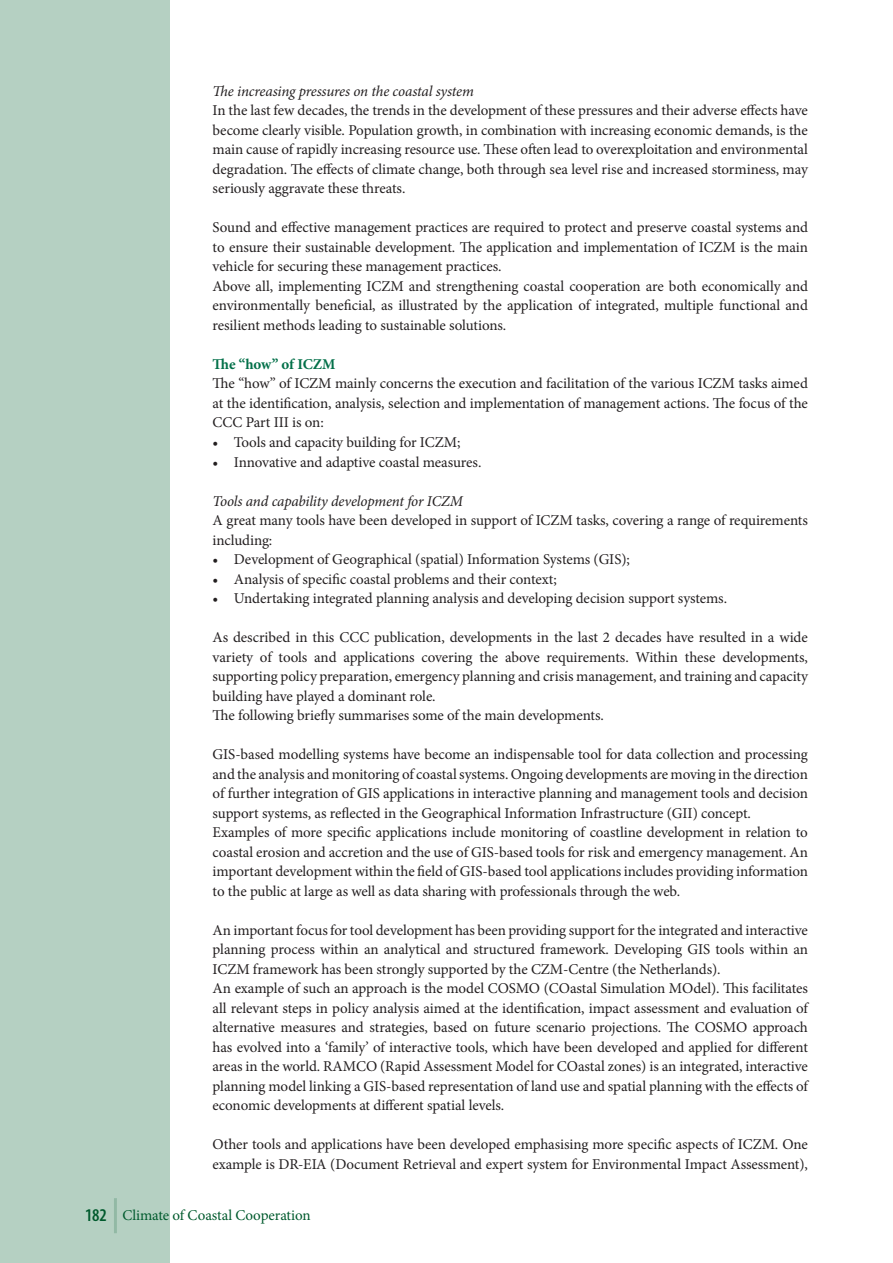
<style>
.page{position:relative;width:893px;height:1263px;background:#fff}
.page>*{position:absolute;margin:0;border:0;box-sizing:border-box;transform-origin:0 0}
.t1{font:15px/19.5px "Minion Pro";letter-spacing:-.005em;color:#231f20}
.t2{font:italic 15px "Minion Pro";letter-spacing:-.015em;color:#231f20}
.t3{font:15px "Minion Pro";letter-spacing:-.005em;color:#005a2d}
.t4{font:700 15px "Minion Pro";letter-spacing:-.005em;color:#037049}
.s1{font-family:"Myriad Pro";font-weight:600;font-stretch:condensed;font-size:18px}
</style>
<div class="page">
<div style="left:0;top:0;width:170px;height:1263px;background:#b5d0c2"></div>
<hr style="left:114px;top:1198px;width:3px;height:35px;background:#005a2d">
<p class="t2" style="left:213px;top:81px;width:263px">The increasing pressures on the coastal system</p>
<p class="t1" style="left:213px;top:101px;width:597px;text-align:justify">In the last few decades, the trends in the development of these pressures and their adverse effects have become clearly visible. Population growth, in combination with increasing economic demands, is the main cause of rapidly increasing resource use. These often lead to overexploitation and environmental degradation. The effects of climate change, both through sea level rise and increased storminess, may seriously aggravate these threats.</p>
<p class="t1" style="left:213px;top:218px;width:597px">Sound and effective management practices are required to protect and preserve coastal systems and to ensure their sustainable development. The application and implementation of ICZM is the main vehicle for securing these management practices.<br>Above all, implementing ICZM and strengthening coastal cooperation are both economically and environmentally beneficial, as illustrated by the application of integrated, multiple functional and resilient methods leading to sustainable solutions.</p>
<p class="t4" style="left:213px;top:354px;width:124px">The “how” of ICZM</p>
<p class="t1" style="left:213px;top:374px;width:597px;text-align:justify">The “how” of ICZM mainly concerns the execution and facilitation of the various ICZM tasks aimed at the identification, analysis, selection and implementation of management actions. The focus of the CCC Part III is on:</p>
<p class="t1" style="left:213px;top:432px;width:249px">• Tools and capacity building for ICZM;</p>
<p class="t1" style="left:213px;top:452px;width:270px">• Innovative and adaptive coastal measures.</p>
<p class="t2" style="left:213px;top:490px;width:252px">Tools and capability development for ICZM</p>
<p class="t1" style="left:213px;top:510px;width:597px">A great many tools have been developed in support of ICZM tasks, covering a range of requirements including:</p>
<p class="t1" style="left:213px;top:549px;width:419px">• Development of Geographical (spatial) Information Systems (GIS);</p>
<p class="t1" style="left:213px;top:569px;width:346px">• Analysis of specific coastal problems and their context;</p>
<p class="t1" style="left:213px;top:588px;width:516px">• Undertaking integrated planning analysis and developing decision support systems.</p>
<p class="t1" style="left:213px;top:627px;width:597px">As described in this CCC publication, developments in the last 2 decades have resulted in a wide variety of tools and applications covering the above requirements. Within these developments, supporting policy preparation, emergency planning and crisis management, and training and capacity building have played a dominant role.<br>The following briefly summarises some of the main developments.</p>
<p class="t1" style="left:213px;top:744px;width:597px">GIS-based modelling systems have become an indispensable tool for data collection and processing and the analysis and monitoring of coastal systems. Ongoing developments are moving in the direction of further integration of GIS applications in interactive planning and management tools and decision support systems, as reflected in the Geographical Information Infrastructure (GII) concept.<br>Examples of more specific applications include monitoring of coastline development in relation to coastal erosion and accretion and the use of GIS-based tools for risk and emergency management. An important development within the field of GIS-based tool applications includes providing information to the public at large as well as data sharing with professionals through the web.</p>
<p class="t1" style="left:213px;top:920px;width:597px">An important focus for tool development has been providing support for the integrated and interactive planning process within an analytical and structured framework. Developing GIS tools within an ICZM framework has been strongly supported by the CZM-Centre (the Netherlands).<br>An example of such an approach is the model COSMO (COastal Simulation MOdel). This facilitates all relevant steps in policy analysis aimed at the identification, impact assessment and evaluation of alternative measures and strategies, based on future scenario projections. The COSMO approach has evolved into a ‘family’ of interactive tools, which have been developed and applied for different areas in the world. RAMCO (Rapid Assessment Model for COastal zones) is an integrated, interactive planning model linking a GIS-based representation of land use and spatial planning with the effects of economic developments at different spatial levels.</p>
<p class="t1" style="left:213px;top:1134px;width:597px">Other tools and applications have been developed emphasising more specific aspects of ICZM. One example is DR-EIA (Document Retrieval and expert system for Environmental Impact Assessment),</p>
<p class="t3" style="left:85px;top:1205px;width:227px"><span class="s1">182</span> Climate of Coastal Cooperation</p>
</div>
